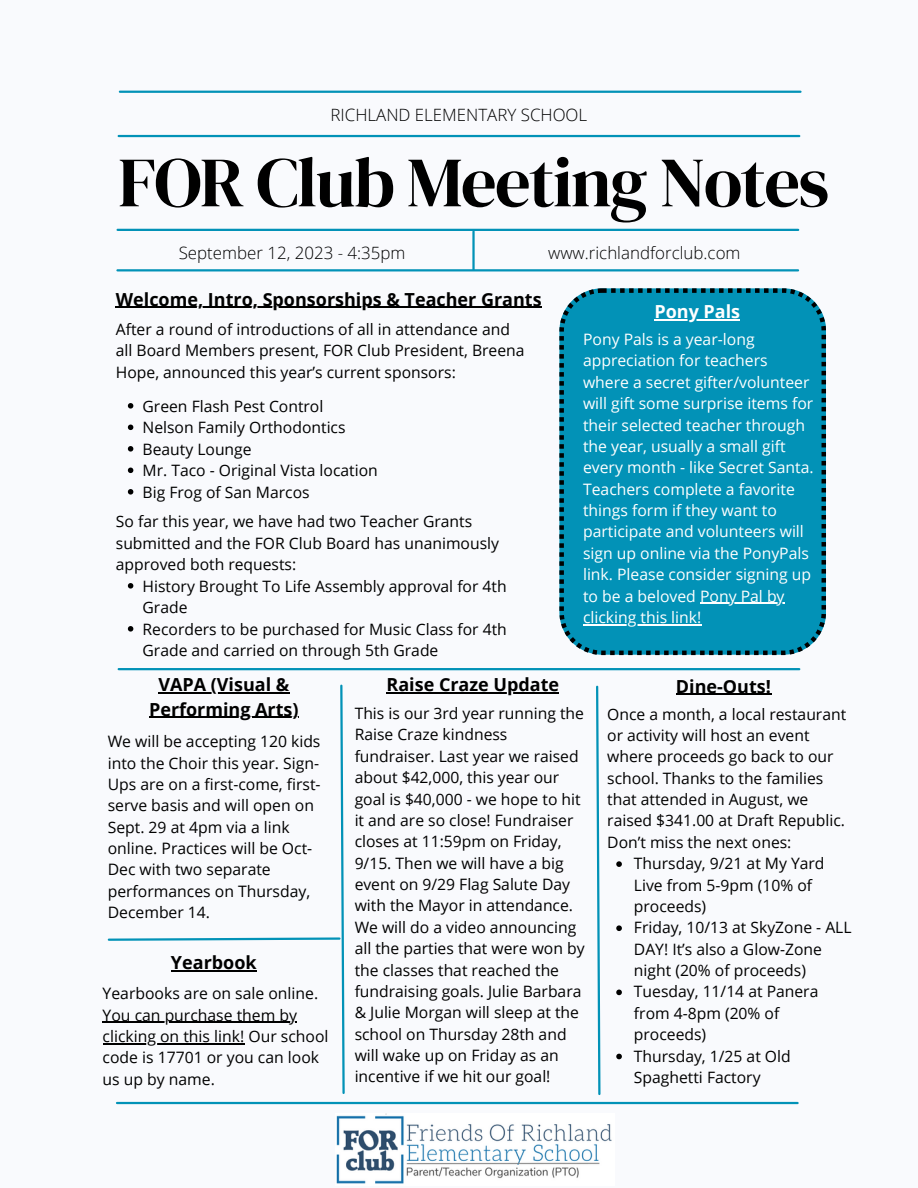
<style>
.page{position:relative;width:918px;height:1188px;background:#f9fafd}
.page>*{position:absolute;margin:0;border:0;box-sizing:border-box;transform-origin:0 0}
.t1{font:70.5px "DM Serif Display";letter-spacing:-.025em;color:#000}
.t2{font:700 18px/24.8px "Open Sans";color:#000;text-align:center}
.t3{font:700 18px "Open Sans";color:#fff}
.t4{font:300 16.95px "Open Sans";color:#000}
.t5{font:15.75px/21.3px "Open Sans";color:#000}
.t6{font:15.75px/21.3px "Open Sans";color:#fff}
</style>
<div class="page">
<hr style="left:118px;top:229px;width:680px;height:2px;background:#0292b7">
<hr style="left:119px;top:135px;width:680px;height:2px;background:#0292b7">
<hr style="left:117px;top:269px;width:681px;height:2px;background:#0292b7">
<hr style="left:119px;top:668px;width:680px;height:2px;background:#0292b7">
<hr style="left:472px;top:231px;width:3px;height:39px;background:#0292b7">
<hr style="left:120px;top:91px;width:681px;height:2px;background:#0292b7">
<svg style="left:596px;top:685px;width:5px;height:410px"></svg>
<hr style="left:117px;top:1102px;width:681px;height:2px;background:#0292b7">
<div style="left:559px;top:288px;width:267px;height:367px;background:#0292b7"></div>
<img style="left:336px;top:1113px;width:276px;height:71px">
<hr style="left:116px;top:307px;width:426px;height:1px;background:#000">
<svg style="left:128px;top:403px;width:5px;height:6px"></svg>
<svg style="left:128px;top:425px;width:5px;height:5px"></svg>
<svg style="left:128px;top:446px;width:5px;height:6px"></svg>
<svg style="left:128px;top:468px;width:5px;height:5px"></svg>
<svg style="left:128px;top:489px;width:5px;height:6px"></svg>
<svg style="left:128px;top:583px;width:5px;height:6px"></svg>
<svg style="left:128px;top:626px;width:5px;height:6px"></svg>
<hr style="left:655px;top:319px;width:85px;height:1px;background:#fff">
<hr style="left:700px;top:603px;width:85px;height:1px;background:#fff">
<hr style="left:583px;top:624px;width:119px;height:1px;background:#fff">
<hr style="left:387px;top:692px;width:172px;height:1px;background:#000">
<hr style="left:676px;top:694px;width:95px;height:1px;background:#000">
<svg style="left:616px;top:861px;width:6px;height:6px"></svg>
<svg style="left:616px;top:925px;width:6px;height:6px"></svg>
<svg style="left:616px;top:990px;width:6px;height:5px"></svg>
<svg style="left:616px;top:1054px;width:6px;height:5px"></svg>
<hr style="left:103px;top:1022px;width:194px;height:1px;background:#000">
<hr style="left:103px;top:1043px;width:141px;height:1px;background:#000">
<svg style="left:107px;top:684px;width:238px;height:410px"></svg>
<p class="t4" style="left:331px;top:102px;width:258px">RICHLAND ELEMENTARY SCHOOL</p>
<p class="t1" style="left:118px;top:133px;width:713px">FOR Club Meeting Notes</p>
<p class="t4" style="left:179px;top:240px;width:228px">September 12, 2023 - 4:35pm</p>
<p class="t4" style="left:548px;top:240px;width:194px">www.richlandforclub.com</p>
<p class="t2" style="left:116px;top:286px;width:427px">Welcome, Intro, Sponsorships &amp; Teacher Grants</p>
<p class="t5" style="left:116px;top:318px;width:410px">After a round of introductions of all in attendance and all Board Members present, FOR Club President, Breena<br>Hope, announced this year’s current sponsors:</p>
<p class="t5" style="left:143px;top:395px;width:182px">Green Flash Pest Control</p>
<p class="t5" style="left:143px;top:416px;width:205px">Nelson Family Orthodontics</p>
<p class="t5" style="left:143px;top:438px;width:111px">Beauty Lounge</p>
<p class="t5" style="left:143px;top:459px;width:237px">Mr. Taco - Original Vista location</p>
<p class="t5" style="left:143px;top:481px;width:169px">Big Frog of San Marcos</p>
<p class="t5" style="left:116px;top:510px;width:385px">So far this year, we have had two Teacher Grants submitted and the FOR Club Board has unanimously approved both requests:</p>
<p class="t5" style="left:143px;top:575px;width:366px">History Brought To Life Assembly approval for 4th<br>Grade</p>
<p class="t5" style="left:143px;top:618px;width:366px">Recorders to be purchased for Music Class for 4th<br>Grade and carried on through 5th Grade</p>
<p class="t3" style="left:655px;top:299px;width:87px">Pony Pals</p>
<p class="t6" style="left:583px;top:328px;width:232px">Pony Pals is a year-long appreciation for teachers where a secret gifter/volunteer will gift some surprise items for their selected teacher through the year, usually a small gift every month - like Secret Santa.<br>Teachers complete a favorite things form if they want to participate and volunteers will sign up online via the PonyPals link. Please consider signing up to be a beloved Pony Pal by clicking this link!</p>
<p class="t2" style="left:149px;top:672px;width:151px">VAPA (Visual &amp;<br>Performing Arts)</p>
<p class="t5" style="left:108px;top:730px;width:215px">We will be accepting 120 kids into the Choir this year. Sign-<br>Ups are on a first-come, first&shy;serve basis and will open on<br>Sept. 29 at 4pm via a link online. Practices will be Oct-<br>Dec with two separate performances on Thursday,<br>December 14.</p>
<p class="t2" style="left:171px;top:950px;width:87px">Yearbook</p>
<p class="t5" style="left:103px;top:982px;width:227px">Yearbooks are on sale online.<br>You can purchase them by clicking on this link! Our school code is 17701 or you can look us up by name.</p>
<p class="t2" style="left:387px;top:672px;width:174px">Raise Craze Update</p>
<p class="t5" style="left:355px;top:702px;width:231px">This is our 3rd year running the<br>Raise Craze kindness fundraiser. Last year we raised about $42,000, this year our goal is $40,000 - we hope to hit it and are so close! Fundraiser closes at 11:59pm on Friday,<br>9/15. Then we will have a big event on 9/29 Flag Salute Day with the Mayor in attendance.<br>We will do a video announcing all the parties that were won by the classes that reached the fundraising goals. Julie Barbara &amp; Julie Morgan will sleep at the school on Thursday 28th and will wake up on Friday as an incentive if we hit our goal!</p>
<p class="t2" style="left:676px;top:673px;width:97px">Dine-Outs!</p>
<p class="t5" style="left:607px;top:703px;width:241px">Once a month, a local restaurant or activity will host an event where proceeds go back to our school. Thanks to the families that attended in August, we raised $341.00 at Draft Republic.<br>Don’t miss the next ones:</p>
<p class="t5" style="left:634px;top:852px;width:192px">Thursday, 9/21 at My Yard<br>Live from 5-9pm (10% of proceeds)</p>
<p class="t5" style="left:634px;top:917px;width:219px">Friday, 10/13 at SkyZone - ALL<br>DAY! It’s also a Glow-Zone night (20% of proceeds)</p>
<p class="t5" style="left:634px;top:981px;width:186px">Tuesday, 11/14 at Panera from 4-8pm (20% of proceeds)</p>
<p class="t5" style="left:634px;top:1045px;width:158px">Thursday, 1/25 at Old<br>Spaghetti Factory</p>
</div>
